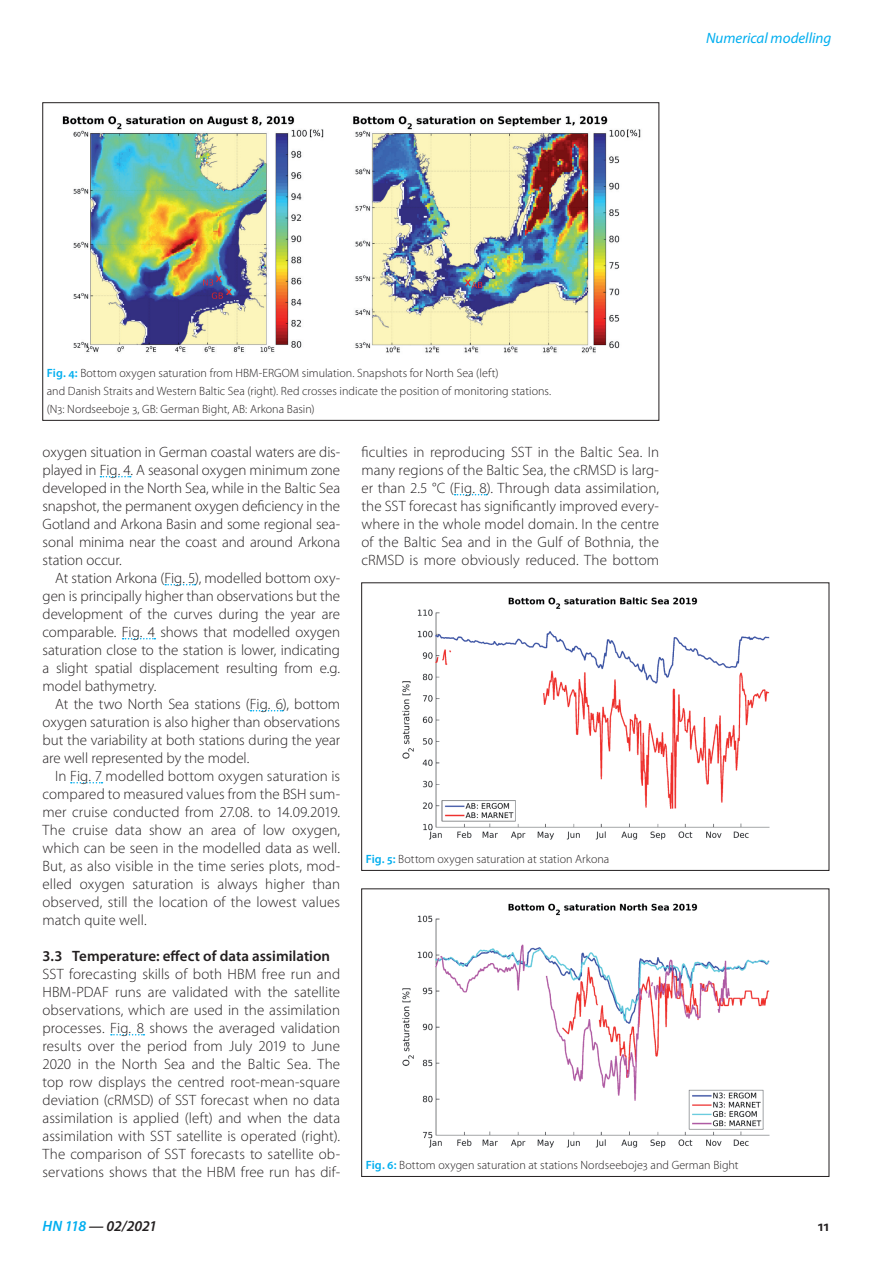
<style>
.page{position:relative;width:893px;height:1263px;background:#fff}
.page>*{position:absolute;margin:0;border:0;box-sizing:border-box;transform-origin:0 0}
.t1{font:300 15px/18px "Myriad Pro";color:#231f20;text-align:justify}
.t2{font:600 15px "Myriad Pro";color:#231f20}
.t3{font:italic 15px "Myriad Pro";color:#00aeef}
.t4{font:italic 600 15px "Myriad Pro";letter-spacing:-.02em;color:#231f20}
.t5{font:300 12px/18px "Myriad Pro";letter-spacing:.005em;color:#231f20}
.s1{font-weight:600;color:#00aeef}
.s2{color:#00aeef}
</style>
<div class="page">
<svg style="left:455px;top:494px;width:32px;height:1px"></svg>
<svg style="left:100px;top:476px;width:31px;height:1px"></svg>
<svg style="left:165px;top:584px;width:31px;height:1px"></svg>
<svg style="left:123px;top:638px;width:32px;height:1px"></svg>
<svg style="left:251px;top:710px;width:32px;height:1px"></svg>
<svg style="left:71px;top:782px;width:31px;height:1px"></svg>
<svg style="left:111px;top:1034px;width:33px;height:1px"></svg>
<img style="left:62px;top:116px;width:262px;height:237px">
<img style="left:353px;top:116px;width:288px;height:237px">
<img style="left:402px;top:597px;width:368px;height:243px">
<div style="left:361px;top:583px;width:468px;height:288px;border:1px solid #231f20"></div>
<img style="left:402px;top:903px;width:368px;height:245px">
<div style="left:361px;top:889px;width:468px;height:288px;border:1px solid #231f20"></div>
<p class="t5" style="left:47px;top:364px;width:506px"><span class="s1">Fig. 4:</span> Bottom oxygen saturation from HBM-ERGOM simulation. Snapshots for North Sea (left)<br>and Danish Straits and Western Baltic Sea (right). Red crosses indicate the position of monitoring stations. (N3: Nordseeboje 3, GB: German Bight, AB: Arkona Basin)</p>
<p class="t3" style="left:706px;top:28px;width:127px">Numerical modelling</p>
<p class="t1" style="left:43px;top:442px;width:299px">oxygen situation in German coastal waters are dis&shy;played in Fig. 4. A seasonal oxygen minimum zone developed in the North Sea, while in the Baltic Sea snapshot, the permanent oxygen deficiency in the Gotland and Arkona Basin and some regional sea&shy;sonal minima near the coast and around Arkona station occur.</p>
<p class="t1" style="left:43px;top:568px;width:299px;text-indent:13px">At station Arkona (Fig. 5), modelled bottom oxy&shy;gen is principally higher than observations but the development of the curves during the year are comparable. Fig. 4 shows that modelled oxygen saturation close to the station is lower, indicating a slight spatial displacement resulting from e.g. model bathymetry.</p>
<p class="t1" style="left:43px;top:694px;width:299px;text-indent:13px">At the two North Sea stations (Fig. 6), bottom oxygen saturation is also higher than observations but the variability at both stations during the year are well represented by the model.</p>
<p class="t1" style="left:42px;top:766px;width:299px;text-indent:13px">In Fig. 7 modelled bottom oxygen saturation is compared to measured values from the BSH sum&shy;mer cruise conducted from 27.08. to 14.09.2019.<br>The cruise data show an area of low oxygen, which can be seen in the modelled data as well.<br>But, as also visible in the time series plots, mod&shy;elled oxygen saturation is always higher than observed, still the location of the lowest values match quite well.</p>
<p class="t2" style="left:42px;top:946px;width:289px">3.3 Temperature: effect of data assimilation</p>
<p class="t1" style="left:42px;top:964px;width:299px">SST forecasting skills of both HBM free run and HBM-PDAF runs are validated with the satellite observations, which are used in the assimilation processes. Fig. 8 shows the averaged validation results over the period from July 2019 to June 2020 in the North Sea and the Baltic Sea. The top row displays the centred root-mean-square deviation (cRMSD) of SST forecast when no data assimilation is applied (left) and when the data assimilation with SST satellite is operated (right).<br>The comparison of SST forecasts to satellite ob&shy;servations shows that the HBM free run has dif-</p>
<p class="t1" style="left:361px;top:442px;width:299px">ficulties in reproducing SST in the Baltic Sea. In many regions of the Baltic Sea, the cRMSD is larg&shy;er than 2.5 °C (Fig. 8). Through data assimilation, the SST forecast has significantly improved every&shy;where in the whole model domain. In the centre of the Baltic Sea and in the Gulf of Bothnia, the cRMSD is more obviously reduced. The bottom</p>
<p class="t5" style="left:366px;top:850px;width:245px"><span class="s1">Fig. 5:</span> Bottom oxygen saturation at station Arkona</p>
<p class="t5" style="left:366px;top:1156px;width:374px"><span class="s1">Fig. 6:</span> Bottom oxygen saturation at stations Nordseeboje3 and German Bight</p>
<p class="t4" style="left:43px;top:1216px;width:116px"><span class="s2">HN 118</span> — 02/2021</p>
<p class="t2" style="left:818px;top:1216px;width:13px">11</p>
</div>
